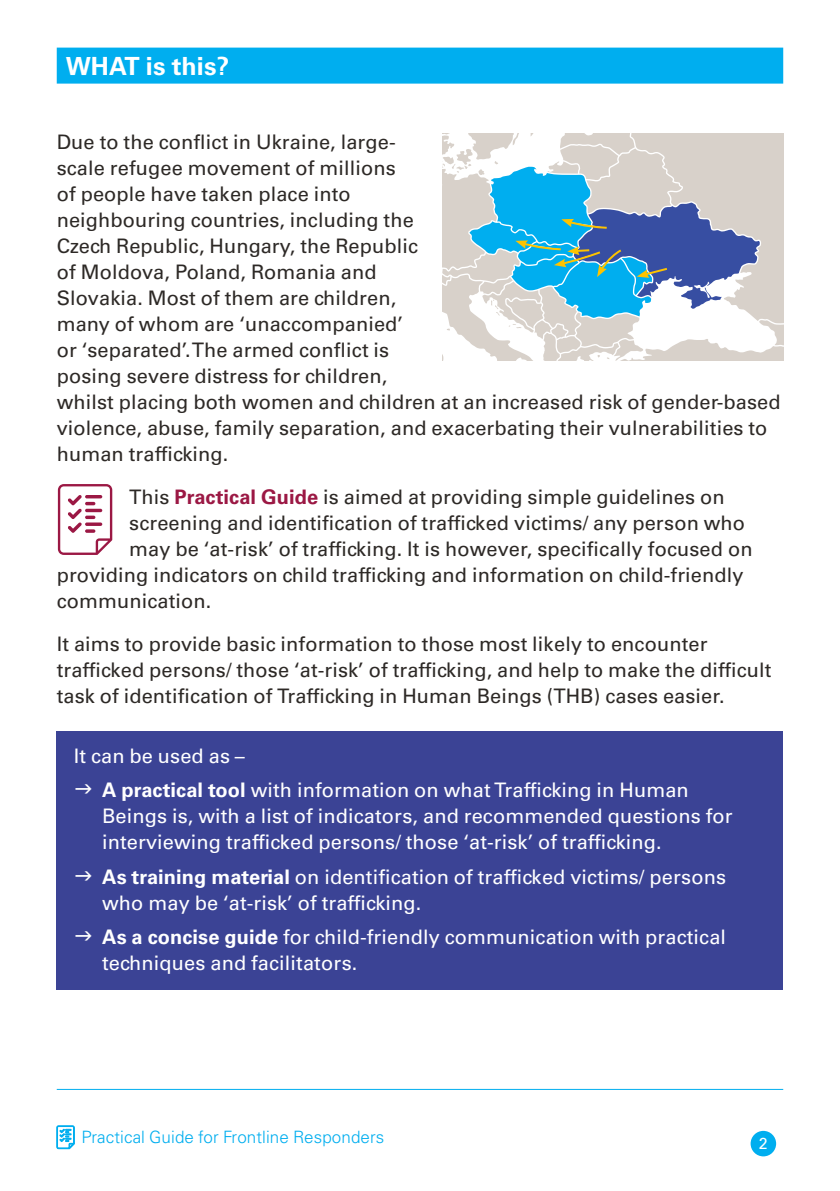
<style>
.page{position:relative;width:840px;height:1191px;background:#fff}
.page>*{position:absolute;margin:0;border:0;box-sizing:border-box;transform-origin:0 0}
.Mobile_B_header_blue{font:700 25px "Univers LT Pro 65";letter-spacing:.005em;color:#fff}
.Mobile_MT{font:20px/26px "Univers LT Std";letter-spacing:.005em;color:#2d2926}
.Mobile_MT_bullet{font:20px/26px "Univers LT Std";letter-spacing:.005em;color:#fff}
.Mobile_MT-2{font:20px "Univers LT Std";letter-spacing:.005em;color:#fff}
.t1{font:300 17px "Univers LT Std";letter-spacing:.005em;color:#00aeef}
.t2{font:16px "Univers LT Std";color:#fff}
.s1{font-weight:700;color:#9b1844}
.s2{font-weight:700}
</style>
<div class="page">
<div style="left:750px;top:1130px;width:25px;height:26px;background:#00aeef;border-radius:50%"></div>
<hr style="left:57px;top:1089px;width:725px;height:1px;background:#00aeef">
<svg style="left:56px;top:1125px;width:19px;height:24px"></svg>
<div style="left:57px;top:48px;width:725px;height:36px;background:#00aeef"></div>
<svg style="left:442px;top:134px;width:340px;height:227px"></svg>
<div style="left:57px;top:731px;width:725px;height:258px;background:#3b4395"></div>
<svg style="left:58px;top:484px;width:54px;height:71px"></svg>
<hr style="left:85px;top:509px;width:17px;height:3px;background:#9b1844;border-radius:2px">
<svg style="left:85px;top:515px;width:10px;height:4px"></svg>
<svg style="left:85px;top:522px;width:17px;height:4px"></svg>
<svg style="left:85px;top:529px;width:10px;height:4px"></svg>
<p class="Mobile_B_header_blue" style="left:66px;top:51px;width:165px">WHAT is this?</p>
<p class="Mobile_MT" style="left:57px;top:129px;width:725px">Due to the conflict in Ukraine, large-<br>scale refugee movement of millions<br>of people have taken place into<br>neighbouring countries, including the<br>Czech Republic, Hungary, the Republic<br>of Moldova, Poland, Romania and<br>Slovakia. Most of them are children,<br>many of whom are ‘unaccompanied’<br>or ‘separated’. The armed conflict is<br>posing severe distress for children,<br>whilst placing both women and children at an increased risk of gender-based violence, abuse, family separation, and exacerbating their vulnerabilities to human trafficking.</p>
<p class="Mobile_MT" style="left:129px;top:484px;width:596px">This <span class="s1">Practical Guide</span> is aimed at providing simple guidelines on</p>
<p class="Mobile_MT" style="left:129px;top:510px;width:617px">screening and identification of trafficked victims/ any person who</p>
<p class="Mobile_MT" style="left:129px;top:536px;width:624px">may be ‘at-risk’ of trafficking. It is however, specifically focused on</p>
<p class="Mobile_MT" style="left:57px;top:562px;width:688px">providing indicators on child trafficking and information on child-friendly</p>
<p class="Mobile_MT" style="left:57px;top:588px;width:156px">communication.</p>
<p class="Mobile_MT" style="left:57px;top:631px;width:716px">It aims to provide basic information to those most likely to encounter trafficked persons/ those ‘at-risk’ of trafficking, and help to make the difficult task of identification of Trafficking in Human Beings (THB) cases easier.</p>
<p class="Mobile_MT-2" style="left:74px;top:743px;width:172px">It can be used as –</p>
<p class="Mobile_MT_bullet" style="left:102px;top:777px;width:631px"><span class="s2">A practical tool</span> with information on what Trafficking in Human<br>Beings is, with a list of indicators, and recommended questions for interviewing trafficked persons/ those ‘at-risk’ of trafficking.</p>
<p class="Mobile_MT_bullet" style="left:102px;top:863px;width:625px"><span class="s2">As training material</span> on identification of trafficked victims/ persons who may be ‘at-risk’ of trafficking.</p>
<p class="Mobile_MT_bullet" style="left:102px;top:924px;width:625px"><span class="s2">As a concise guide</span> for child-friendly communication with practical techniques and facilitators.</p>
<p class="t1" style="left:81px;top:1126px;width:304px">Practical Guide for Frontline Responders</p>
<p class="t2" style="left:758px;top:1133px;width:10px">2</p>
</div>
